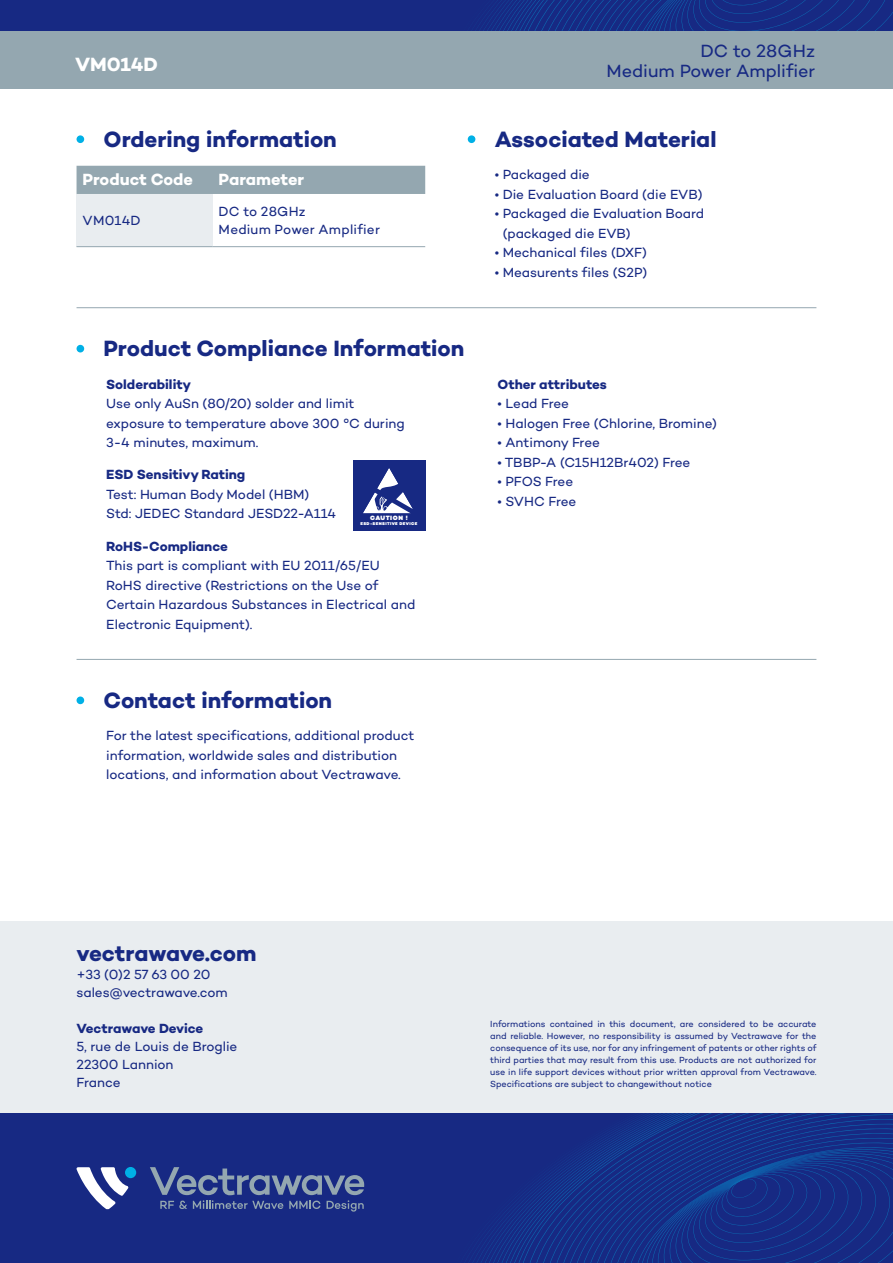
<style>
.page{position:relative;width:893px;height:1263px;background:#fff}
.page>*{position:absolute;margin:0;border:0;box-sizing:border-box;transform-origin:0 0}
.t1{font:700 22.5px "Campton";color:#172983}
.t2{font:700 19.5px "Campton";color:#fff}
.t3{font:18px "Campton";color:#172983}
.t4{font:700 16.5px "Campton";color:#fff}
.t5{font:13.5px/19.5px "Campton";color:#172983}
.t6{font:700 13.5px "Campton";color:#172983}
.t7{font:9px/12px "Campton";color:#172983;text-align:justify}
.t8{font:900 6.3px "Campton";letter-spacing:.075em;color:#fff}
.t9{font:900 4.2px "Campton";letter-spacing:.09em;color:#fff}
</style>
<div class="page">
<div style="left:0;top:0;width:893px;height:89px;background:#94a7b0"></div>
<div style="left:0;top:0;width:893px;height:31px;background:#172983"></div>
<svg style="left:479px;top:0;width:414px;height:31px"></svg>
<div style="left:0;top:921px;width:893px;height:204px;background:#e9edf0"></div>
<div style="left:0;top:1114px;width:893px;height:149px;background:#172983"></div>
<div style="left:125px;top:1167px;width:11px;height:11px;background:#00b0e6;border-radius:50%"></div>
<svg style="left:76px;top:1167px;width:53px;height:42px"></svg>
<svg style="left:150px;top:1167px;width:214px;height:44px"></svg>
<svg style="left:569px;top:1156px;width:7px;height:107px"></svg>
<svg style="left:576px;top:1150px;width:7px;height:113px"></svg>
<svg style="left:583px;top:1114px;width:310px;height:149px"></svg>
<svg style="left:590px;top:1115px;width:303px;height:148px"></svg>
<div style="left:77px;top:135px;width:7px;height:8px;background:#00b0e6;border-radius:50%"></div>
<div style="left:77px;top:166px;width:348px;height:28px;background:#94a7b0"></div>
<div style="left:77px;top:194px;width:136px;height:53px;background:#e9edf0"></div>
<hr style="left:77px;top:246px;width:136px;height:1px;background:#94a7b0">
<hr style="left:213px;top:246px;width:212px;height:1px;background:#94a7b0">
<div style="left:77px;top:345px;width:7px;height:7px;background:#00b0e6;border-radius:50%"></div>
<div style="left:353px;top:460px;width:72px;height:70px;background:#172983"></div>
<svg style="left:363px;top:468px;width:50px;height:45px"></svg>
<div style="left:77px;top:696px;width:7px;height:8px;background:#00b0e6;border-radius:50%"></div>
<div style="left:468px;top:135px;width:7px;height:8px;background:#00b0e6;border-radius:50%"></div>
<hr style="left:77px;top:307px;width:739px;height:1px;background:#94a7b0">
<hr style="left:77px;top:659px;width:739px;height:1px;background:#94a7b0">
<h3 class="t3" style="left:700px;top:39px;width:116px">DC to 28GHz</h3>
<h2 class="t2" style="left:75px;top:52px;width:84px">VM014D</h2>
<h3 class="t3" style="left:607px;top:59px;width:210px">Medium Power Amplifier</h3>
<h1 class="t1" style="left:104px;top:125px;width:235px">Ordering information</h1>
<p class="t4" style="left:83px;top:169px;width:112px">Product Code</p>
<p class="t4" style="left:219px;top:169px;width:87px">Parameter</p>
<p class="t5" style="left:83px;top:210px;width:60px">VM014D</p>
<p class="t5" style="left:219px;top:202px;width:163px;line-height:18px">DC to 28GHz<br>Medium Power Amplifier</p>
<h1 class="t1" style="left:104px;top:334px;width:362px">Product Compliance Information</h1>
<p class="t6" style="left:106px;top:375px;width:86px">Solderability</p>
<p class="t5" style="left:106px;top:393px;width:300px">Use only AuSn (80/20) solder and limit exposure to temperature above 300 °C during<br>3-4 minutes, maximum.</p>
<p class="t6" style="left:106px;top:466px;width:141px">ESD Sensitivy Rating</p>
<p class="t5" style="left:106px;top:484px;width:231px">Test: Human Body Model (HBM)<br>Std: JEDEC Standard JESD22-A114</p>
<p class="t6" style="left:106px;top:537px;width:123px">RoHS-Compliance</p>
<p class="t5" style="left:106px;top:555px;width:311px">This part is compliant with EU 2011/65/EU RoHS directive (Restrictions on the Use of Certain Hazardous Substances in Electrical and Electronic Equipment).</p>
<p class="t8" style="left:370px;top:514px;width:39px">CAUTION !</p>
<p class="t9" style="left:361px;top:521px;width:58px">ESD-SENSITIVE DEVICE</p>
<h1 class="t1" style="left:104px;top:686px;width:230px">Contact information</h1>
<p class="t5" style="left:106px;top:726px;width:310px">For the latest specifications, additional product information, worldwide sales and distribution locations, and information about Vectrawave.</p>
<h1 class="t1" style="left:495px;top:125px;width:223px">Associated Material</h1>
<p class="t5" style="left:495px;top:165px;width:96px">• Packaged die</p>
<p class="t5" style="left:495px;top:184px;width:209px">• Die Evaluation Board (die EVB)</p>
<p class="t5" style="left:503px;top:204px;width:203px;text-indent:-8px">• Packaged die Evaluation Board (packaged die EVB)</p>
<p class="t5" style="left:495px;top:243px;width:154px">• Mechanical files (DXF)</p>
<p class="t5" style="left:495px;top:262px;width:154px">• Measurents files (S2P)</p>
<p class="t6" style="left:497px;top:375px;width:111px">Other attributes</p>
<p class="t5" style="left:497px;top:393px;width:73px">• Lead Free</p>
<p class="t5" style="left:497px;top:413px;width:221px">• Halogen Free (Chlorine, Bromine)</p>
<p class="t5" style="left:497px;top:432px;width:104px">• Antimony Free</p>
<p class="t5" style="left:497px;top:452px;width:194px">• TBBP-A (C15H12Br402) Free</p>
<p class="t5" style="left:497px;top:471px;width:77px">• PFOS Free</p>
<p class="t5" style="left:497px;top:491px;width:80px">• SVHC Free</p>
<h1 class="t1" style="left:77px;top:939px;width:182px">vectrawave.com</h1>
<p class="t5" style="left:77px;top:965px;width:153px;line-height:18px">+33 (0)2 57 63 00 20 sales@vectrawave.com</p>
<p class="t6" style="left:77px;top:1020px;width:128px">Vectrawave Device</p>
<p class="t5" style="left:77px;top:1037px;width:162px;line-height:18px">5, rue de Louis de Broglie<br>22300 Lannion<br>France</p>
<p class="t7" style="left:490px;top:1018px;width:328px">Informations contained in this document, are considered to be accurate and reliable. However, no responsibility is assumed by Vectrawave for the consequence of its use, nor for any infringement of patents or other rights of third parties that may result from this use. Products are not authorized for use in life support devices without prior written approval from Vectrawave.<br>Specifications are subject to changewithout notice</p>
</div>
